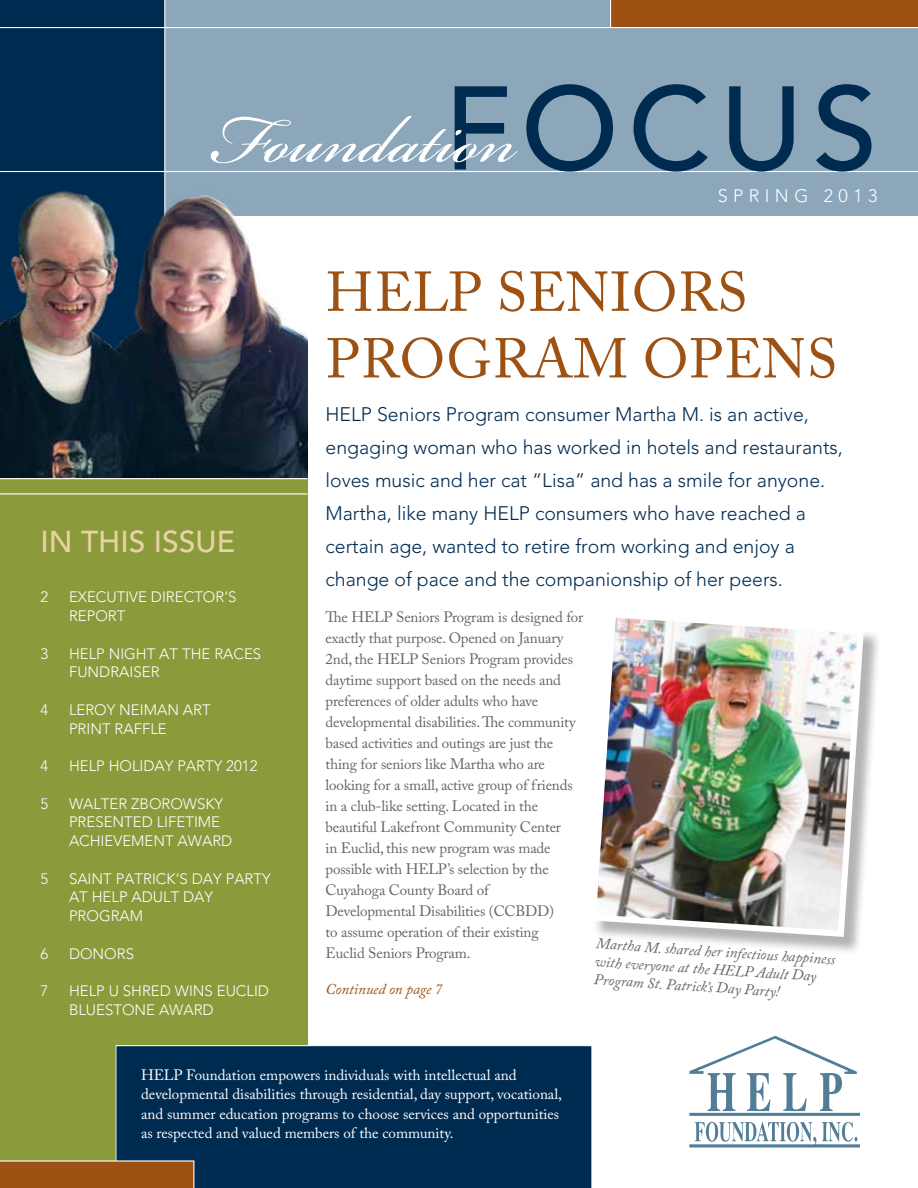
<style>
.page{position:relative;width:918px;height:1188px;background:#fff}
.page>*{position:absolute;margin:0;border:0;box-sizing:border-box;transform-origin:0 0}
.t1{font:103.5px "Bickham Script MM 400";color:#fff}
.t2{font:55.5px/66.6px "Adobe Caslon Pro";letter-spacing:.015em;color:#9d5112}
.t3{font:500 30px "Avenir";color:#e8d3a5}
.t4{font:300 19.5px/33px "Avenir";color:#002b51}
.t5{font:300 18px "Avenir";letter-spacing:.3em;color:#fff}
.t6{font:15px/21px "Adobe Caslon Pro";letter-spacing:-.01em;color:#636466}
.t7{font:300 15px/18.8px "Avenir";color:#fff}
.t8{font:15px/19.5px "Adobe Caslon Pro";color:#fff}
.t9{font:italic 15px/18.1px "Adobe Caslon Pro";color:#636466}
.t10{font:italic 15px "Adobe Caslon Pro";color:#9d5112}
.s1{font-family:"Avenir";font-weight:500;font-size:117.45px;color:#002b51}
</style>
<div class="page">
<div style="left:164px;top:0;width:754px;height:216px;background:#8ca6ba"></div>
<div style="left:0;top:0;width:165px;height:649px;background:#002b51"></div>
<div style="left:611px;top:0;width:307px;height:28px;background:#9d5112"></div>
<hr style="left:0;top:171px;width:918px;height:1px;background:#fff">
<hr style="left:0;top:27px;width:918px;height:1px;background:#fff">
<svg style="left:610px;top:0;width:1px;height:27px"></svg>
<hr style="left:164px;top:0;width:1px;height:469px;background:#fff">
<img style="left:0;top:181px;width:308px;height:297px">
<div style="left:0;top:478px;width:308px;height:710px;background:#8b9b3c"></div>
<hr style="left:0;top:478px;width:308px;height:1px;background:#fff">
<hr style="left:0;top:493px;width:308px;height:1px;background:#fff">
<svg style="left:689px;top:1036px;width:171px;height:112px"></svg>
<div style="left:115px;top:1045px;width:477px;height:143px;background:#002b51"></div>
<svg style="left:0;top:1160px;width:194px;height:28px;background:#a0591d"></svg>
<div style="left:593px;top:614px;width:289px;height:341px;background:#000;opacity:.3"></div>
<img style="left:593px;top:614px;width:274px;height:326px">
<h1 class="t1" style="left:209px;top:84px;width:670px">Foundation<span class="s1">FOCUS</span></h1>
<p class="t5" style="left:718px;top:186px;width:161px">SPRING 2013</p>
<h3 class="t3" style="left:40px;top:524px;width:196px">IN THIS ISSUE</h3>
<p class="t7" style="left:40px;top:588px;width:9px">2</p>
<p class="t7" style="left:69px;top:588px;width:167px">Executive Director’s<br>Report</p>
<p class="t7" style="left:40px;top:644px;width:9px">3</p>
<p class="t7" style="left:69px;top:644px;width:184px">HELP Night at the Races<br>Fundr</p>
<p class="t7" style="left:119px;top:663px;width:19px">aiser</p>
<p class="t7" style="left:40px;top:700px;width:9px">4</p>
<p class="t7" style="left:69px;top:700px;width:143px">LeRoy Nei man Art<br>Print Raffle</p>
<p class="t7" style="left:40px;top:757px;width:9px">4</p>
<p class="t7" style="left:69px;top:757px;width:190px">HELP Holiday Party 2012</p>
<p class="t7" style="left:40px;top:794px;width:9px">5</p>
<p class="t7" style="left:69px;top:794px;width:156px">Walter Zborows ky<br>Presen</p>
<p class="t7" style="left:69px;top:813px;width:154px;text-align:right">ted Lifeti me<br>Achievement Award</p>
<p class="t7" style="left:40px;top:869px;width:9px">5</p>
<p class="t7" style="left:69px;top:869px;width:203px">Sain t Patri ck’s Day Party at HELP Ad ult Day<br>Program</p>
<p class="t7" style="left:40px;top:944px;width:9px">6</p>
<p class="t7" style="left:69px;top:944px;width:57px">Donors</p>
<p class="t7" style="left:40px;top:982px;width:9px">7</p>
<p class="t7" style="left:69px;top:982px;width:73px">HELP U Shred</p>
<p class="t7" style="left:175px;top:982px;width:23px">Wins</p>
<p class="t7" style="left:217px;top:982px;width:38px">Euclid</p>
<p class="t7" style="left:69px;top:1000px;width:135px">Bluestone Award</p>
<h2 class="t2" style="left:326px;top:258px;width:502px">HELP Senio rs<br>Program Opens</h2>
<p class="t4" style="left:326px;top:398px;width:519px">HELP Seniors Program consumer Martha M . is an active, engaging woman who has worked in hotels and restaurants, loves music and her cat “Lisa” and has a smile for anyone.<br>Martha, like many HELP consumers who have reached a certain age, wanted to retire from working and enjoy a change of pace and the companionship of her peers.</p>
<p class="t6" style="left:326px;top:607px;width:259px">The HELP Seniors Program is designed for exactly that purpose. Opened on January 2nd, the HELP Seniors Program provides daytime support based on the needs and preferences of older adults who have developmental disabilities. The community based activities and outings are just the thing for seniors like Martha who are looking for a small, active group of friends in a club-like setting. Located in the beautiful Lakefront Community Center<br>in Euclid, this new program was made possible with HELP’s selection by the Cuyahoga County Board of<br>Developmental Disabilities (CCBDD)<br>to assume operation of their existing<br>Euclid Seniors Program.</p>
<p class="t9" style="left:597px;top:934px;width:241px;rotate:4deg">Martha M. shared her infectious happiness with everyone at the HELP Adult Day<br>Program St. Patrick’s Day Party!</p>
<p class="t10" style="left:326px;top:980px;width:118px">Continued on page 7</p>
<p class="t8" style="left:141px;top:1065px;width:423px">HELP Foundation empowers individuals with intellectual and developmental disabilities through residential, day support, vocational, and summer education programs to choose services and opportunities as respected and valued members of the community.</p>
</div>
